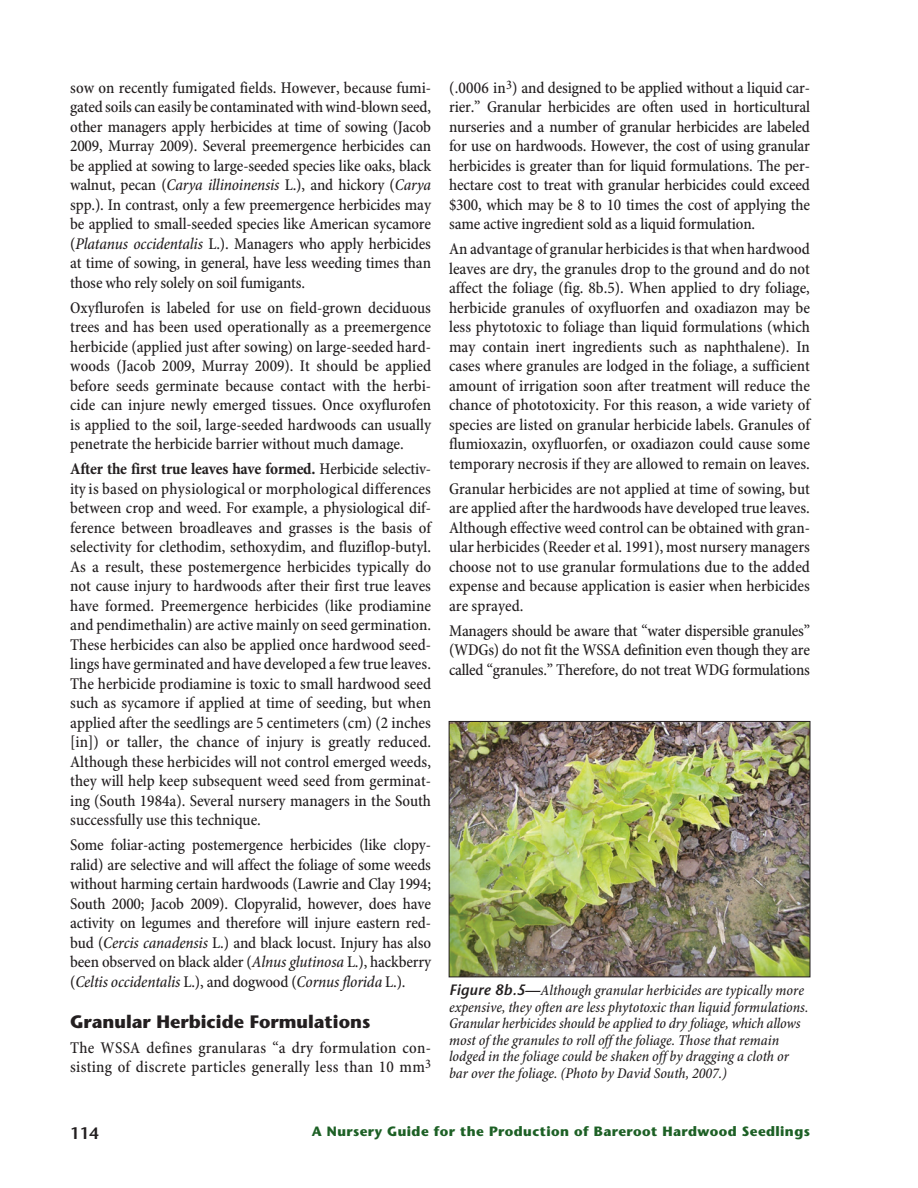
<style>
.page{position:relative;width:918px;height:1188px;background:#fff}
.page>*{position:absolute;margin:0;border:0;box-sizing:border-box;transform-origin:0 0}
.Headings_2{font:700 18px "Stone Sans Std";color:#231f20}
.t1{font:500 condensed 16.5px/19.5px "Minion Pro";color:#231f20;text-align:justify}
.t2{font:600 16.5px "Stone Sans Std";color:#231f20}
.Captions{font:italic 500 condensed 15px/16.5px "Minion Pro";color:#231f20}
.Book_title_footer_le{font:700 13.5px "Stone Sans Std";letter-spacing:.03em;color:#1d6025}
.s1{font-style:italic}
.s2{font-weight:700}
.s3{font-family:"Stone Sans Std";font-weight:600;font-stretch:normal}
</style>
<div class="page">
<img style="left:451px;top:723px;width:357px;height:252px">
<div style="left:449px;top:721px;width:361px;height:256px;border:1px solid #231f20"></div>
<p class="t1" style="left:70px;top:79px;width:362px">sow on recently fumigated fields. However, because fumi&shy;gated soils can easily be contaminated with wind-blown seed, other managers apply herbicides at time of sowing (Jacob 2009, Murray 2009). Several preemergence herbicides can be applied at sowing to large-seeded species like oaks, black walnut, pecan (<span class="s1">Carya illinoinensis</span> L.), and hickory (<span class="s1">Carya </span>spp.). In contrast, only a few preemergence herbicides may be applied to small-seeded species like American sycamore (<span class="s1">Platanus occidentalis</span> L.). Managers who apply herbicides at time of sowing, in general, have less weeding times than those who rely solely on soil fumigants.</p>
<p class="t1" style="left:70px;top:299px;width:362px">Oxyflurofen is labeled for use on field-grown deciduous trees and has been used operationally as a preemergence herbicide (applied just after sowing) on large-seeded hard&shy;woods (Jacob 2009, Murray 2009). It should be applied before seeds germinate because contact with the herbi&shy;cide can injure newly emerged tissues. Once oxyflurofen is applied to the soil, large-seeded hardwoods can usually penetrate the herbicide barrier without much damage.</p>
<p class="t1" style="left:70px;top:460px;width:362px"><span class="s2">After the first true leaves have formed.</span> Herbicide selectiv&shy;ity is based on physiological or morphological differences between crop and weed. For example, a physiological dif&shy;ference between broadleaves and grasses is the basis of selectivity for clethodim, sethoxydim, and fluziflop-butyl.<br>As a result, these postemergence herbicides typically do not cause injury to hardwoods after their first true leaves have formed. Preemergence herbicides (like prodiamine and pendimethalin) are active mainly on seed germination.<br>These herbicides can also be applied once hardwood seed&shy;lings have germinated and have developed a few true leaves.<br>The herbicide prodiamine is toxic to small hardwood seed such as sycamore if applied at time of seeding, but when applied after the seedlings are 5 centimeters (cm) (2 inches [in]) or taller, the chance of injury is greatly reduced.<br>Although these herbicides will not control emerged weeds, they will help keep subsequent weed seed from germinat&shy;ing (South 1984a). Several nursery managers in the South successfully use this technique.</p>
<p class="t1" style="left:70px;top:836px;width:362px">Some foliar-acting postemergence herbicides (like clopy&shy;ralid) are selective and will affect the foliage of some weeds without harming certain hardwoods (Lawrie and Clay 1994; South 2000; Jacob 2009). Clopyralid, however, does have activity on legumes and therefore will injure eastern red&shy;bud (<span class="s1">Cercis canadensis</span> L.) and black locust. Injury has also been observed on black alder (<span class="s1">Alnus glutinosa</span> L.), hackberry (<span class="s1">Celtis occidentalis</span> L.), and dogwood (<span class="s1">Cornus florida</span> L.).</p>
<p class="Headings_2" style="left:70px;top:1011px;width:302px">Granular Herbicide Formulations</p>
<p class="t1" style="left:70px;top:1038px;width:362px">The WSSA defines granularas “a dry formulation con&shy;sisting of discrete particles generally less than 10 mm<sup>3</sup></p>
<p class="t1" style="left:449px;top:79px;width:362px">(.0006 in<sup>3</sup>) and designed to be applied without a liquid car&shy;rier.” Granular herbicides are often used in horticultural nurseries and a number of granular herbicides are labeled for use on hardwoods. However, the cost of using granular herbicides is greater than for liquid formulations. The per&shy;hectare cost to treat with granular herbicides could exceed $300, which may be 8 to 10 times the cost of applying the same active ingredient sold as a liquid formulation.</p>
<p class="t1" style="left:449px;top:240px;width:362px">An advantage of granular herbicides is that when hardwood leaves are dry, the granules drop to the ground and do not affect the foliage (fig. 8b.5). When applied to dry foliage, herbicide granules of oxyfluorfen and oxadiazon may be less phytotoxic to foliage than liquid formulations (which may contain inert ingredients such as naphthalene). In cases where granules are lodged in the foliage, a sufficient amount of irrigation soon after treatment will reduce the chance of phototoxicity. For this reason, a wide variety of species are listed on granular herbicide labels. Granules of flumioxazin, oxyfluorfen, or oxadiazon could cause some temporary necrosis if they are allowed to remain on leaves.</p>
<p class="t1" style="left:449px;top:479px;width:362px">Granular herbicides are not applied at time of sowing, but are applied after the hardwoods have developed true leaves.<br>Although effective weed control can be obtained with gran&shy;ular herbicides (Reeder et al. 1991), most nursery managers choose not to use granular formulations due to the added expense and because application is easier when herbicides are sprayed.</p>
<p class="t1" style="left:449px;top:621px;width:362px">Managers should be aware that “water dispersible granules” (WDGs) do not fit the WSSA definition even though they are called “granules.” Therefore, do not treat WDG formulations</p>
<p class="Captions" style="left:449px;top:983px;width:361px"><span class="s3">Figure 8b.5—</span>Although granular herbicides are typically more expensive, they often are less phytotoxic than liquid formulations.<br>Granular herbicides should be applied to dry foliage, which allows most of the granules to roll off the foliage. Those that remain lodged in the foliage could be shaken off by dragging a cloth or bar over the foliage. (Photo by David South, 2007.)</p>
<p class="t2" style="left:70px;top:1123px;width:30px">114</p>
<p class="Book_title_footer_le" style="left:312px;top:1124px;width:500px">A Nursery Guide for the Production of Bareroot Hardwood Seedlings</p>
</div>
